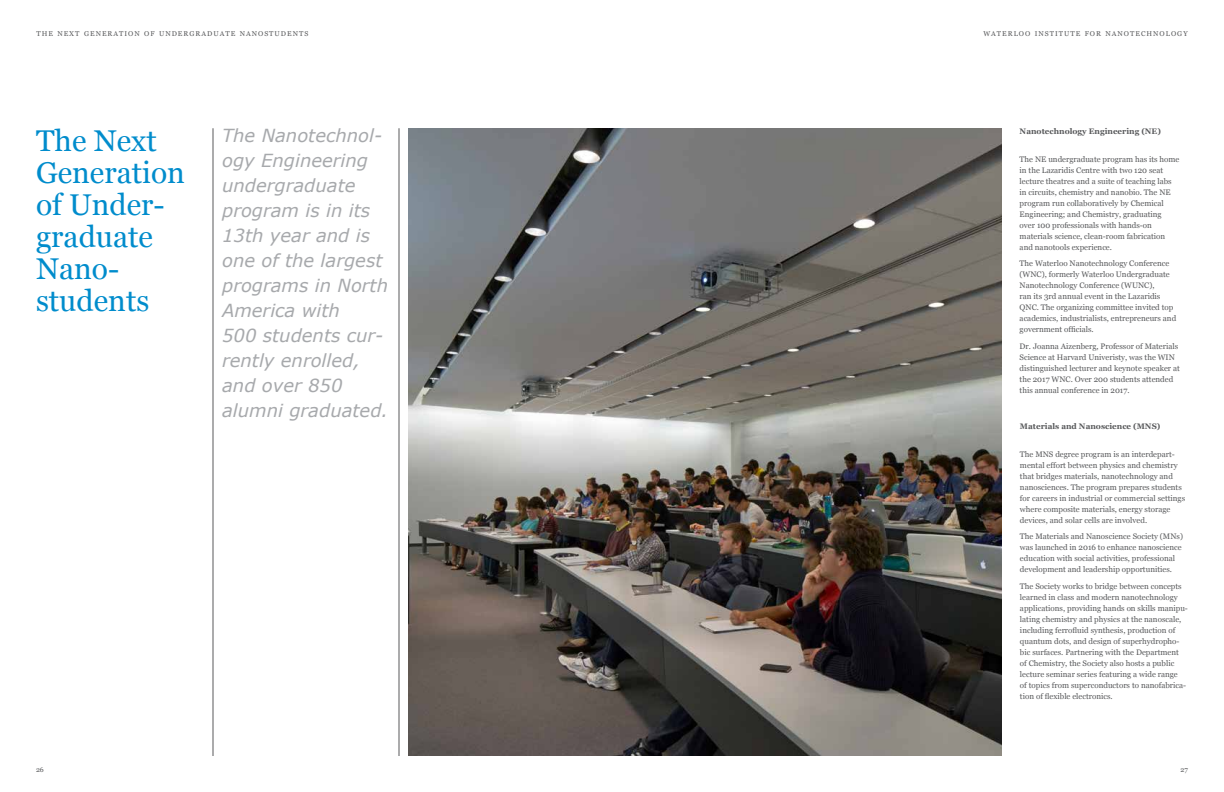
<style>
.page{position:relative;width:1224px;height:792px;background:#fff}
.page>*{position:absolute;margin:0;border:0;box-sizing:border-box;transform-origin:0 0}
.t1{font:30px/32px "Georgia";color:#008ccc}
.t2{font:italic 18px/25px "Verdana";color:#a7a9ac}
.t3{font:8px/11px "Georgia";color:#58595b}
.t4{font:700 8px "Georgia";color:#58595b}
.t5{font:7px "Georgia";letter-spacing:.145em;color:#58595b}
.t6{font:7px "Georgia";color:#58595b}
</style>
<div class="page">
<hr style="left:213px;top:128px;width:1px;height:628px;background:#58595b">
<hr style="left:399px;top:128px;width:1px;height:628px;background:#58595b">
<img style="left:408px;top:128px;width:594px;height:628px">
<p class="t5" style="left:36px;top:30px;width:274px">THE NEXT GENERATION OF UNDERGRADUATE NANOSTUDENTS</p>
<p class="t5" style="left:983px;top:30px;width:206px">WATERLOO INSTITUTE FOR NANOTECHNOLOGY</p>
<h1 class="t1" style="left:36px;top:125px;width:150px">The Next<br>Generation of Under&shy;graduate<br>Nano&shy;students</h1>
<h2 class="t2" style="left:222px;top:123px;width:168px">The Nanotechnol&shy;ogy Engineering undergraduate program is in its<br>13th year and is one of the largest programs in North<br>America with<br>500 students cur&shy;rently enrolled, and over 850 alumni graduated.</h2>
<p class="t4" style="left:1020px;top:127px;width:143px">Nanotechnology Engineering (NE)</p>
<p class="t3" style="left:1020px;top:154px;width:161px">The NE undergraduate program has its home in the Lazaridis Centre with two 120 seat lecture theatres and a suite of teaching labs in circuits, chemistry and nanobio. The NE program run collaboratively by Chemical Engineering; and Chemistry, graduating<br>over 100 professionals with hands-on materials science, clean-room fabrication and nanotools experience.</p>
<p class="t3" style="left:1020px;top:258px;width:158px">The Waterloo Nanotechnology Conference (WNC), formerly Waterloo Undergraduate Nanotechnology Conference (WUNC),<br>ran its 3rd annual event in the Lazaridis QNC. The organizing committee invited top academics, industrialists, entrepreneurs and government officials.</p>
<p class="t3" style="left:1020px;top:341px;width:162px">Dr. Joanna Aizenberg, Professor of Materials Science at Harvard Univeristy, was the WIN distinguished lecturer and keynote speaker at the 2017 WNC. Over 200 students attended this annual conference in 2017.</p>
<p class="t4" style="left:1020px;top:422px;width:142px">Materials and Nanoscience (MNS)</p>
<p class="t3" style="left:1020px;top:448px;width:167px">The MNS degree program is an interdepart&shy;mental effort between physics and chemistry that bridges materials, nanotechnology and nanosciences. The program prepares students for careers in industrial or commercial settings where composite materials, energy storage devices, and solar cells are involved.</p>
<p class="t3" style="left:1020px;top:531px;width:165px">The Materials and Nanoscience Society (MNs) was launched in 2016 to enhance nanoscience education with social activities, professional development and leadership opportunities.</p>
<p class="t3" style="left:1020px;top:580px;width:169px">The Society works to bridge between concepts learned in class and modern nanotechnology applications, providing hands on skills manipu&shy;lating chemistry and physics at the nanoscale, including ferrofluid synthesis, production of quantum dots, and design of superhydropho&shy;bic surfaces. Partnering with the Department<br>of Chemistry, the Society also hosts a public lecture seminar series featuring a wide range<br>of topics from superconductors to nanofabrica&shy;tion of flexible electronics.</p>
<p class="t6" style="left:36px;top:766px;width:9px">26</p>
<p class="t6" style="left:1181px;top:766px;width:9px">27</p>
</div>
